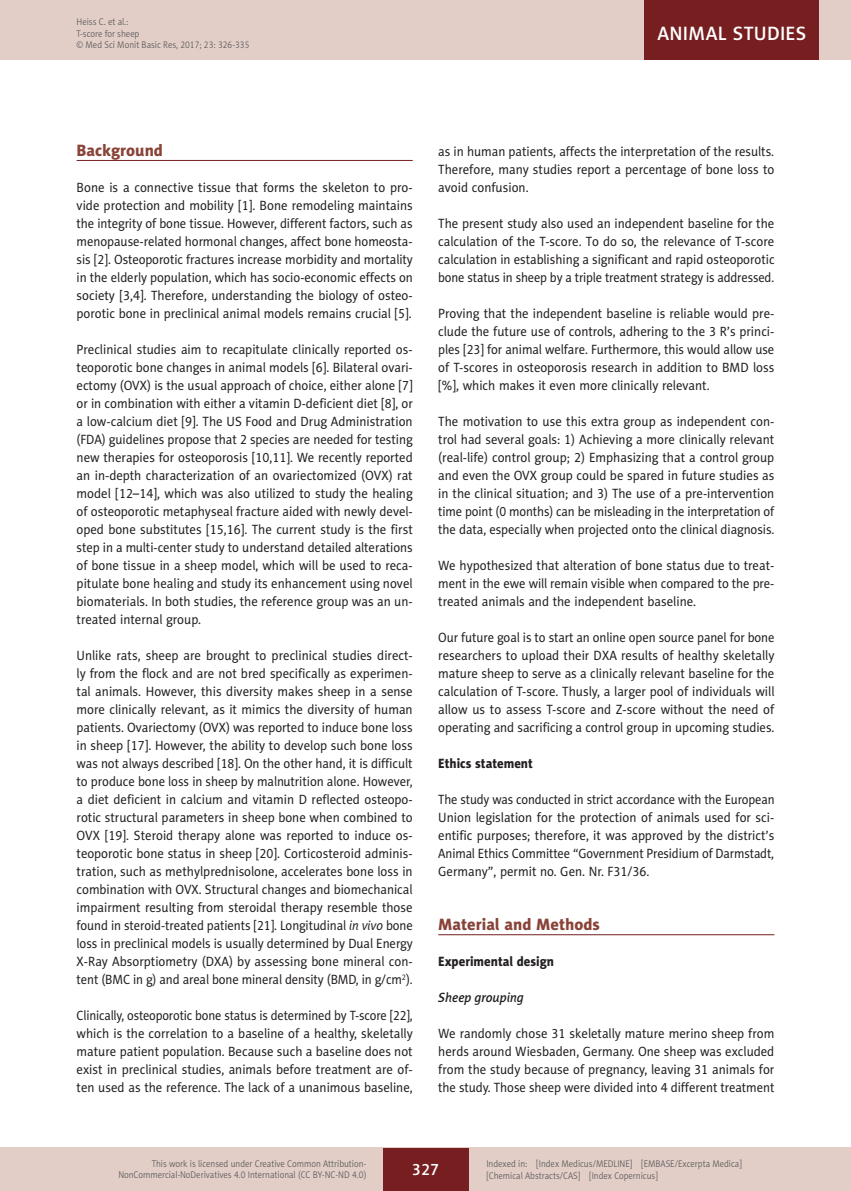
<style>
.page{position:relative;width:851px;height:1191px;background:#fff}
.page>*{position:absolute;margin:0;border:0;box-sizing:border-box;transform-origin:0 0}
.t1{font:19.5px "Naomi Sans EFN Medium";letter-spacing:.015em;color:#fff}
.MSM_Headline_1{font:16.5px "Naomi Sans EFN Heavy";color:#894338}
.t2{font:16.5px "Naomi Sans EFN Medium";color:#fff}
.MSM_Body{font:13.5px/18px "Naomi Sans EFN";color:#231f20;text-align:justify;scale:.95 1}
.MSM_Body-2{font:13.5px/18px "Naomi Sans EFN";color:#231f20;text-align:justify;scale:.92 1}
.MSM_Body-3{font:13.5px/18px "Naomi Sans EFN";color:#231f20;text-align:justify;scale:.93 1}
.MSM_Headline_2{font:13.5px "Naomi Sans EFN Heavy";color:#231f20;scale:.95 1}
.MSM_Headline_3{font:italic 13.5px "Naomi Sans EFN Medium";color:#231f20;scale:.95 1}
.MSM_pagina_zywa{font:9.75px/11.2px "Naomi Sans EFN Light";color:#57585a;scale:.9 1}
.s1{font-style:italic}
</style>
<div class="page">
<hr style="left:77px;top:160px;width:335px;height:1px;background:#761e20">
<hr style="left:438px;top:934px;width:336px;height:1px;background:#761e20">
<div style="left:0;top:1148px;width:850px;height:43px;background:#e2cec6"></div>
<div style="left:383px;top:1147px;width:85px;height:43px;background:#761e20"></div>
<div style="left:0;top:0;width:850px;height:60px;background:#e2cec6"></div>
<div style="left:644px;top:0;width:175px;height:60px;background:#761e20"></div>
<p class="MSM_pagina_zywa" style="left:77px;top:16px;width:71px">Heiss C. et al.:<br>T-score for sheep</p>
<p class="MSM_pagina_zywa" style="left:77px;top:39px;width:194px">© Med Sci Monit Basic Res, 2017; 23: 326-335</p>
<h1 class="t1" style="left:657px;top:22px;width:150px">ANIMAL STUDIES</h1>
<p class="MSM_Headline_1" style="left:77px;top:140px;width:88px">Background</p>
<p class="MSM_Body" style="left:77px;top:178px;width:355px">Bone is a connective tissue that forms the skeleton to pro&shy;vide protection and mobility [1]. Bone remodeling maintains the integrity of bone tissue. However, different factors, such as menopause-related hormonal changes, affect bone homeosta&shy;sis [2]. Osteoporotic fractures increase morbidity and mortality in the elderly population, which has socio-economic effects on society [3,4]. Therefore, understanding the biology of osteo&shy;porotic bone in preclinical animal models remains crucial [5].</p>
<p class="MSM_Body" style="left:77px;top:340px;width:355px">Preclinical studies aim to recapitulate clinically reported os&shy;teoporotic bone changes in animal models [6]. Bilateral ovari&shy;ectomy (OVX) is the usual approach of choice, either alone [7] or in combination with either a vitamin D-deficient diet [8], or a low-calcium diet [9]. The US Food and Drug Administration (FDA) guidelines propose that 2 species are needed for testing new therapies for osteoporosis [10,11]. We recently reported an in-depth characterization of an ovariectomized (OVX) rat model [12–14], which was also utilized to study the healing of osteoporotic metaphyseal fracture aided with newly devel&shy;oped bone substitutes [15,16]. The current study is the first step in a multi-center study to understand detailed alterations of bone tissue in a sheep model, which will be used to reca&shy;pitulate bone healing and study its enhancement using novel biomaterials. In both studies, the reference group was an un&shy;treated internal group.</p>
<p class="MSM_Body" style="left:77px;top:646px;width:355px">Unlike rats, sheep are brought to preclinical studies direct&shy;ly from the flock and are not bred specifically as experimen&shy;tal animals. However, this diversity makes sheep in a sense more clinically relevant, as it mimics the diversity of human patients. Ovariectomy (OVX) was reported to induce bone loss in sheep [17]. However, the ability to develop such bone loss was not always described [18]. On the other hand, it is difficult to produce bone loss in sheep by malnutrition alone. However, a diet deficient in calcium and vitamin D reflected osteopo&shy;rotic structural parameters in sheep bone when combined to OVX [19]. Steroid therapy alone was reported to induce os&shy;teoporotic bone status in sheep [20]. Corticosteroid adminis&shy;tration, such as methylprednisolone, accelerates bone loss in combination with OVX. Structural changes and biomechanical impairment resulting from steroidal therapy resemble those found in steroid-treated patients [21]. Longitudinal <span class="s1">in vivo</span> bone loss in preclinical models is usually determined by Dual Energy X-Ray Absorptiometry (DXA) by assessing bone mineral con&shy;tent (BMC in g) and areal bone mineral density (BMD, in g/cm<sup>2</sup>).</p>
<p class="MSM_Body-2" style="left:77px;top:1006px;width:367px">Clinically, osteoporotic bone status is determined by T-score [22], which is the correlation to a baseline of a healthy, skeletally mature patient population. Because such a baseline does not exist in preclinical studies, animals before treatment are of&shy;ten used as the reference. The lack of a unanimous baseline,</p>
<p class="MSM_Body" style="left:438px;top:142px;width:355px">as in human patients, affects the interpretation of the results.<br>Therefore, many studies report a percentage of bone loss to avoid confusion.</p>
<p class="MSM_Body" style="left:438px;top:214px;width:355px">The present study also used an independent baseline for the calculation of the T-score. To do so, the relevance of T-score calculation in establishing a significant and rapid osteoporotic bone status in sheep by a triple treatment strategy is addressed.</p>
<p class="MSM_Body" style="left:438px;top:304px;width:355px">Proving that the independent baseline is reliable would pre&shy;clude the future use of controls, adhering to the 3 R’s princi&shy;ples [23] for animal welfare. Furthermore, this would allow use of T-scores in osteoporosis research in addition to BMD loss [%], which makes it even more clinically relevant.</p>
<p class="MSM_Body" style="left:438px;top:412px;width:355px">The motivation to use this extra group as independent con&shy;trol had several goals: 1) Achieving a more clinically relevant (real-life) control group; 2) Emphasizing that a control group and even the OVX group could be spared in future studies as in the clinical situation; and 3) The use of a pre-intervention time point (0 months) can be misleading in the interpretation of the data, especially when projected onto the clinical diagnosis.</p>
<p class="MSM_Body" style="left:438px;top:556px;width:355px">We hypothesized that alteration of bone status due to treat&shy;ment in the ewe will remain visible when compared to the pre&shy;treated animals and the independent baseline.</p>
<p class="MSM_Body-3" style="left:438px;top:628px;width:363px">Our future goal is to start an online open source panel for bone researchers to upload their DXA results of healthy skeletally mature sheep to serve as a clinically relevant baseline for the calculation of T-score. Thusly, a larger pool of individuals will allow us to assess T-score and Z-score without the need of operating and sacrificing a control group in upcoming studies.</p>
<p class="MSM_Headline_2" style="left:438px;top:755px;width:101px">Ethics statement</p>
<p class="MSM_Body-2" style="left:438px;top:790px;width:367px">The study was conducted in strict accordance with the European Union legislation for the protection of animals used for sci&shy;entific purposes; therefore, it was approved by the district’s Animal Ethics Committee “Government Presidium of Darmstadt, Germany”, permit no. Gen. Nr. F31/36.</p>
<p class="MSM_Headline_1" style="left:438px;top:914px;width:163px">Material and Methods</p>
<p class="MSM_Headline_2" style="left:438px;top:953px;width:123px">Experimental design</p>
<p class="MSM_Headline_3" style="left:438px;top:990px;width:91px">Sheep grouping</p>
<p class="MSM_Body" style="left:438px;top:1024px;width:355px">We randomly chose 31 skeletally mature merino sheep from herds around Wiesbaden, Germany. One sheep was excluded from the study because of pregnancy, leaving 31 animals for the study. Those sheep were divided into 4 different treatment</p>
<p class="MSM_pagina_zywa" style="left:118px;top:1158px;width:277px;text-align:right">This work is licensed under Creative Common Attribution-<br>NonCommercial-NoDerivatives 4.0 International (CC BY-NC-ND 4.0)</p>
<p class="t2" style="left:412px;top:1160px;width:29px">327</p>
<p class="MSM_pagina_zywa" style="left:486px;top:1158px;width:285px">Indexed in: [Index Medicus/MEDLINE] [EMBASE/Excerpta Medica] [Chemical Abstracts/CAS] [Index Copernicus]</p>
</div>
